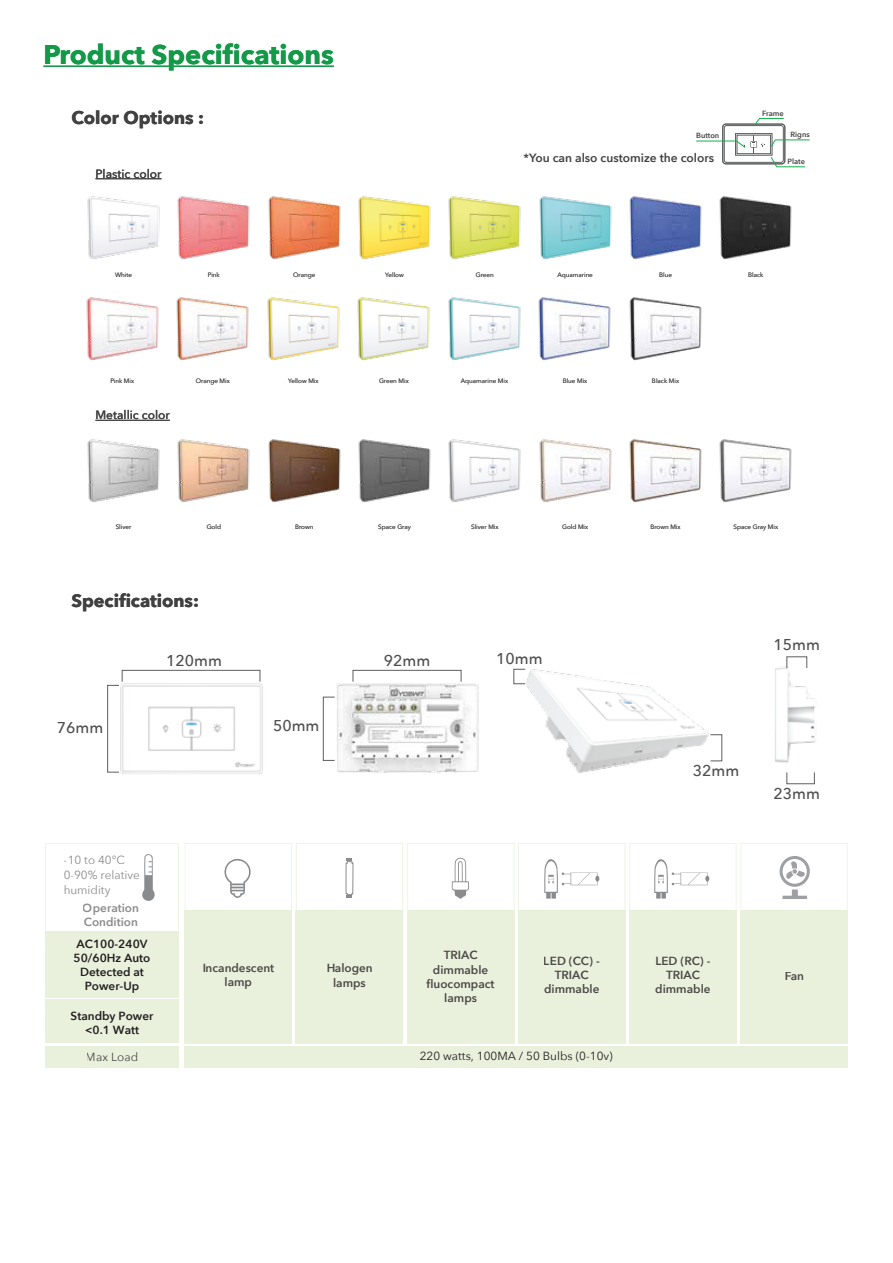
<style>
.page{position:relative;width:893px;height:1263px;background:#fff}
.page>*{position:absolute;margin:0;border:0;box-sizing:border-box;transform-origin:0 0}
.t1{font:700 27px "Avenir Next";color:#139948}
.t2{font:700 18px "Avenir Next";color:#414142}
.t3{font:500 15.6px "Avenir Next";color:#4e4e4e}
.t4{font:600 12px "Avenir Next";color:#414142}
.t5{font:500 12px "Avenir Next";color:#414142}
.t6{font:600 11.7px/14.1px "Avenir Next";color:#231f20;text-align:center}
.t7{font:11.7px "Avenir Next";color:#231f20}
.t8{font:11.7px/15.8px "Avenir Next";color:#6d6e71}
.t9{font:600 11.7px/14.1px "Avenir Next";color:#6d6e71}
.t10{font:600 7.5px "Avenir Next";color:#414142}
.t11{font:6.3px "Avenir Next";color:#414142}
</style>
<div class="page">
<hr style="left:43px;top:66px;width:291px;height:1px;background:#139948">
<hr style="left:95px;top:420px;width:75px;height:1px;background:#414142">
<hr style="left:95px;top:178px;width:67px;height:1px;background:#414142">
<div style="left:735px;top:133px;width:37px;height:23px;border:1px solid #5a5b5c"></div>
<div style="left:722px;top:124px;width:63px;height:40px;border:1px solid #5a5c5d;border-radius:3px"></div>
<div style="left:724px;top:125px;width:60px;height:38px;border:1px solid #5a5c5d;border-radius:2px"></div>
<svg style="left:754px;top:118px;width:30px;height:8px"></svg>
<svg style="left:696px;top:135px;width:114px;height:33px"></svg>
<img style="left:87px;top:196px;width:705px;height:64px">
<img style="left:86px;top:297px;width:616px;height:64px">
<img style="left:87px;top:439px;width:705px;height:64px">
<div style="left:514px;top:669px;width:11px;height:15px;border:1px solid #5d5e5e"></div>
<div style="left:710px;top:734px;width:12px;height:27px;border:1px solid #5d5e5e"></div>
<img style="left:775px;top:656px;width:40px;height:129px">
<div style="left:787px;top:772px;width:27px;height:12px;border:1px solid #5d5e5e"></div>
<div style="left:323px;top:697px;width:12px;height:64px;border:1px solid #5d5e5e"></div>
<div style="left:353px;top:670px;width:108px;height:12px;border:1px solid #5d5e5e"></div>
<div style="left:107px;top:685px;width:12px;height:87px;border:1px solid #5d5e5e"></div>
<img style="left:118px;top:669px;width:145px;height:105px">
<img style="left:337px;top:683px;width:141px;height:90px">
<img style="left:523px;top:668px;width:188px;height:105px">
<div style="left:185px;top:1046px;width:663px;height:22px;background:#e9f1dd"></div>
<div style="left:45px;top:1046px;width:134px;height:22px;background:#e9f1dd"></div>
<div style="left:45px;top:931px;width:134px;height:66px;background:#e9f1dd"></div>
<div style="left:45px;top:1000px;width:134px;height:43px;background:#e9f1dd"></div>
<svg style="left:45px;top:843px;width:134px;height:88px"></svg>
<div style="left:185px;top:910px;width:107px;height:133px;background:#e9f1dd"></div>
<div style="left:296px;top:910px;width:107px;height:133px;background:#e9f1dd"></div>
<div style="left:407px;top:910px;width:107px;height:133px;background:#e9f1dd"></div>
<div style="left:518px;top:910px;width:107px;height:133px;background:#e9f1dd"></div>
<div style="left:629px;top:910px;width:107px;height:133px;background:#e9f1dd"></div>
<div style="left:741px;top:910px;width:107px;height:133px;background:#e9f1dd"></div>
<svg style="left:185px;top:843px;width:663px;height:68px"></svg>
<h1 class="t1" style="left:43px;top:31px;width:292px">Product Specifications</h1>
<h2 class="t2" style="left:71px;top:102px;width:134px">Color Options :</h2>
<h3 class="t5" style="left:95px;top:163px;width:68px">Plastic color</h3>
<p class="t10" style="left:696px;top:129px;width:25px">Button</p>
<h3 class="t4" style="left:523px;top:148px;width:192px">*You can also customize the colors</h3>
<p class="t10" style="left:762px;top:107px;width:23px">Frame</p>
<p class="t10" style="left:790px;top:128px;width:21px">Rigns</p>
<p class="t10" style="left:787px;top:155px;width:19px">Plate</p>
<p class="t11" style="left:115px;top:269px;width:18px">White</p>
<p class="t11" style="left:208px;top:269px;width:13px">Pink</p>
<p class="t11" style="left:293px;top:269px;width:24px">Orange</p>
<p class="t11" style="left:385px;top:269px;width:20px">Yellow</p>
<p class="t11" style="left:476px;top:269px;width:19px">Green</p>
<p class="t11" style="left:557px;top:269px;width:37px">Aquamarine</p>
<p class="t11" style="left:659px;top:269px;width:14px">Blue</p>
<p class="t11" style="left:748px;top:269px;width:17px">Black</p>
<p class="t11" style="left:110px;top:375px;width:25px">Pink Mix</p>
<p class="t11" style="left:196px;top:375px;width:35px">Orange Mix</p>
<p class="t11" style="left:288px;top:375px;width:32px">Yellow Mix</p>
<p class="t11" style="left:379px;top:375px;width:31px">Green Mix</p>
<p class="t11" style="left:461px;top:375px;width:49px">Aquamarine Mix</p>
<p class="t11" style="left:563px;top:375px;width:26px">Blue Mix</p>
<p class="t11" style="left:652px;top:375px;width:29px">Black Mix</p>
<h3 class="t5" style="left:95px;top:405px;width:76px">Metallic color</h3>
<p class="t11" style="left:116px;top:521px;width:17px">Sliver</p>
<p class="t11" style="left:207px;top:521px;width:16px">Gold</p>
<p class="t11" style="left:295px;top:521px;width:20px">Brown</p>
<p class="t11" style="left:378px;top:521px;width:34px">Space Gray</p>
<p class="t11" style="left:471px;top:521px;width:29px">Sliver Mix</p>
<p class="t11" style="left:562px;top:521px;width:28px">Gold Mix</p>
<p class="t11" style="left:650px;top:521px;width:32px">Brown Mix</p>
<p class="t11" style="left:734px;top:521px;width:46px">Space Gray Mix</p>
<h2 class="t2" style="left:71px;top:585px;width:129px">Specifications:</h2>
<h3 class="t3" style="left:57px;top:714px;width:48px">76mm</h3>
<h3 class="t3" style="left:166px;top:647px;width:57px">120mm</h3>
<h3 class="t3" style="left:273px;top:713px;width:48px">50mm</h3>
<h3 class="t3" style="left:384px;top:647px;width:48px">92mm</h3>
<h3 class="t3" style="left:496px;top:645px;width:48px">10mm</h3>
<h3 class="t3" style="left:774px;top:631px;width:48px">15mm</h3>
<h3 class="t3" style="left:693px;top:757px;width:48px">32mm</h3>
<h3 class="t3" style="left:774px;top:781px;width:48px">23mm</h3>
<h3 class="t8" style="left:64px;top:851px;width:78px">-10 to 40°C<br>0-90% relative</h3>
<h3 class="t8" style="left:64px;top:881px;width:48px">humidity</h3>
<h3 class="t9" style="left:83px;top:900px;width:58px">Operation<br>Condition</h3>
<h3 class="t6" style="left:74px;top:936px;width:78px">AC100-240V<br>50/60Hz Auto<br>Detected at<br>Power-Up</h3>
<h3 class="t6" style="left:71px;top:1008px;width:84px">Standby Power &lt;0.1 Watt</h3>
<h3 class="t6" style="left:427px;top:948px;width:70px">TRIAC dimmable fluocompact lamps</h3>
<h3 class="t6" style="left:655px;top:953px;width:57px">LED (RC) -<br>TRIAC dimmable</h3>
<h3 class="t6" style="left:544px;top:953px;width:57px">LED (CC) -<br>TRIAC dimmable</h3>
<h3 class="t6" style="left:202px;top:961px;width:73px">Incandescent lamp</h3>
<h3 class="t6" style="left:326px;top:961px;width:48px">Halogen lamps</h3>
<h3 class="t6" style="left:784px;top:969px;width:22px">Fan</h3>
<h3 class="t7" style="left:86px;top:1047px;width:54px">Max Load</h3>
<h3 class="t7" style="left:420px;top:1046px;width:195px">220 watts, 100MA / 50 Bulbs (0-10v)</h3>
</div>
